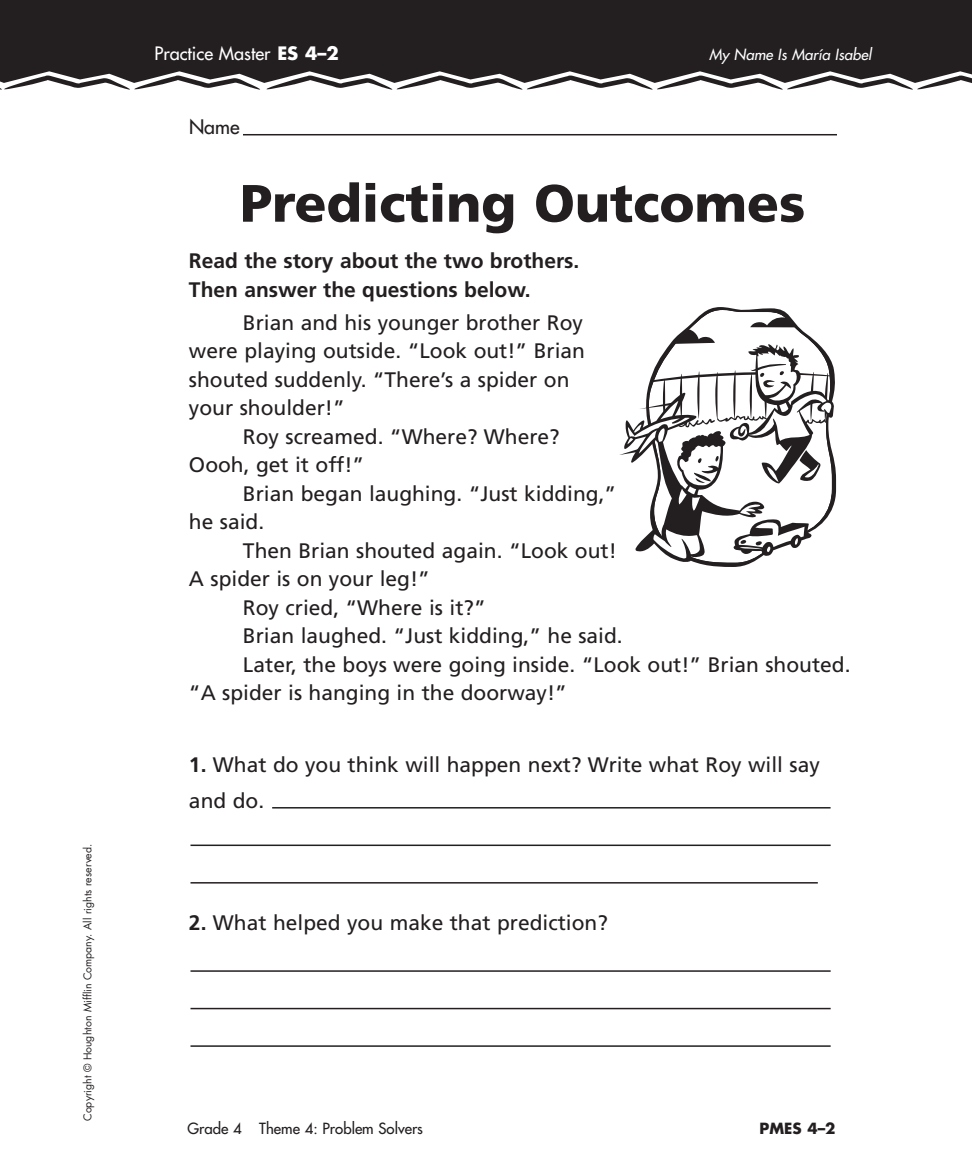
<style>
.page{position:relative;width:972px;height:1175px;background:#fff}
.page>*{position:absolute;margin:0;border:0;box-sizing:border-box;transform-origin:0 0}
.t1{font:900 52.5px "Frutiger";color:#231f20}
.t2{font:21px/28.5px "Frutiger";color:#231f20}
.t3{font:700 21px/28.5px "Frutiger";color:#231f20}
.t4{font:19.5px "Futura";color:#231f20}
.t5{font:18px "Futura";color:#fff}
.t6{font:15px "Futura";color:#231f20}
.t7{font:italic 15px "Futura";color:#fff}
.t8{font:700 15px "Futura";color:#231f20}
.t9{font:10.5px "Futura";color:#231f20}
.s1{font-weight:700}
</style>
<div class="page">
<hr style="left:190px;top:1045px;width:641px;height:1px;background:#231f20">
<hr style="left:190px;top:1007px;width:641px;height:2px;background:#231f20">
<hr style="left:190px;top:970px;width:641px;height:1px;background:#231f20">
<hr style="left:190px;top:882px;width:628px;height:1px;background:#231f20">
<hr style="left:190px;top:844px;width:641px;height:2px;background:#231f20">
<hr style="left:272px;top:807px;width:559px;height:1px;background:#231f20">
<svg style="left:0;top:83px;width:950px;height:7px"></svg>
<div style="left:0;top:0;width:972px;height:83px;background:#231f20"></div>
<svg style="left:697px;top:307px;width:140px;height:260px"></svg>
<svg style="left:697px;top:309px;width:136px;height:8px"></svg>
<svg style="left:619px;top:317px;width:217px;height:246px"></svg>
<hr style="left:243px;top:134px;width:594px;height:1px;background:#231f20">
<p class="t9" style="left:83px;top:1120px;width:278px;rotate:-90deg">Copyright © Houghton Mifflin Company. All rights reserved.</p>
<p class="t5" style="left:154px;top:45px;width:186px">Practice Master <span class="s1">ES 4–2</span></p>
<p class="t7" style="left:709px;top:47px;width:167px">My Name Is María Isabel</p>
<p class="t4" style="left:189px;top:117px;width:52px">Name</p>
<h1 class="t1" style="left:240px;top:182px;width:567px">Predicting Outcomes</h1>
<p class="t3" style="left:189px;top:248px;width:392px">Read the story about the two brothers.<br>Then answer the questions below.</p>
<p class="t2" style="left:189px;top:310px;width:398px;text-indent:54px">Brian and his younger brother Roy were playing outside. “Look out!” Brian shouted suddenly. “There’s a spider on your shoulder!”</p>
<p class="t2" style="left:189px;top:424px;width:372px;text-indent:54px">Roy screamed. “Where? Where?<br>Oooh, get it off!”</p>
<p class="t2" style="left:189px;top:481px;width:429px;text-indent:54px">Brian began laughing. “Just kidding,” he said.</p>
<p class="t2" style="left:243px;top:538px;width:375px">Then Brian shouted again. “Look out!</p>
<p class="t2" style="left:189px;top:566px;width:242px">A spider is on your leg!”</p>
<p class="t2" style="left:243px;top:595px;width:244px">Roy cried, “Where is it?”</p>
<p class="t2" style="left:243px;top:623px;width:381px">Brian laughed. “Just kidding,” he said.</p>
<p class="t2" style="left:243px;top:652px;width:609px">Later, the boys were going inside. “Look out!” Brian shouted.</p>
<p class="t2" style="left:189px;top:680px;width:379px">“A spider is hanging in the doorway!”</p>
<p class="t2" style="left:189px;top:748px;width:632px;line-height:36px"><span class="s1">1.</span> What do you think will happen next? Write what Roy will say and do.</p>
<p class="t2" style="left:189px;top:910px;width:420px"><span class="s1">2.</span> What helped you make that prediction?</p>
<p class="t6" style="left:188px;top:1120px;width:237px">Grade 4 Theme 4: Problem Solvers</p>
<p class="t8" style="left:760px;top:1121px;width:77px">PMES 4–2</p>
</div>
